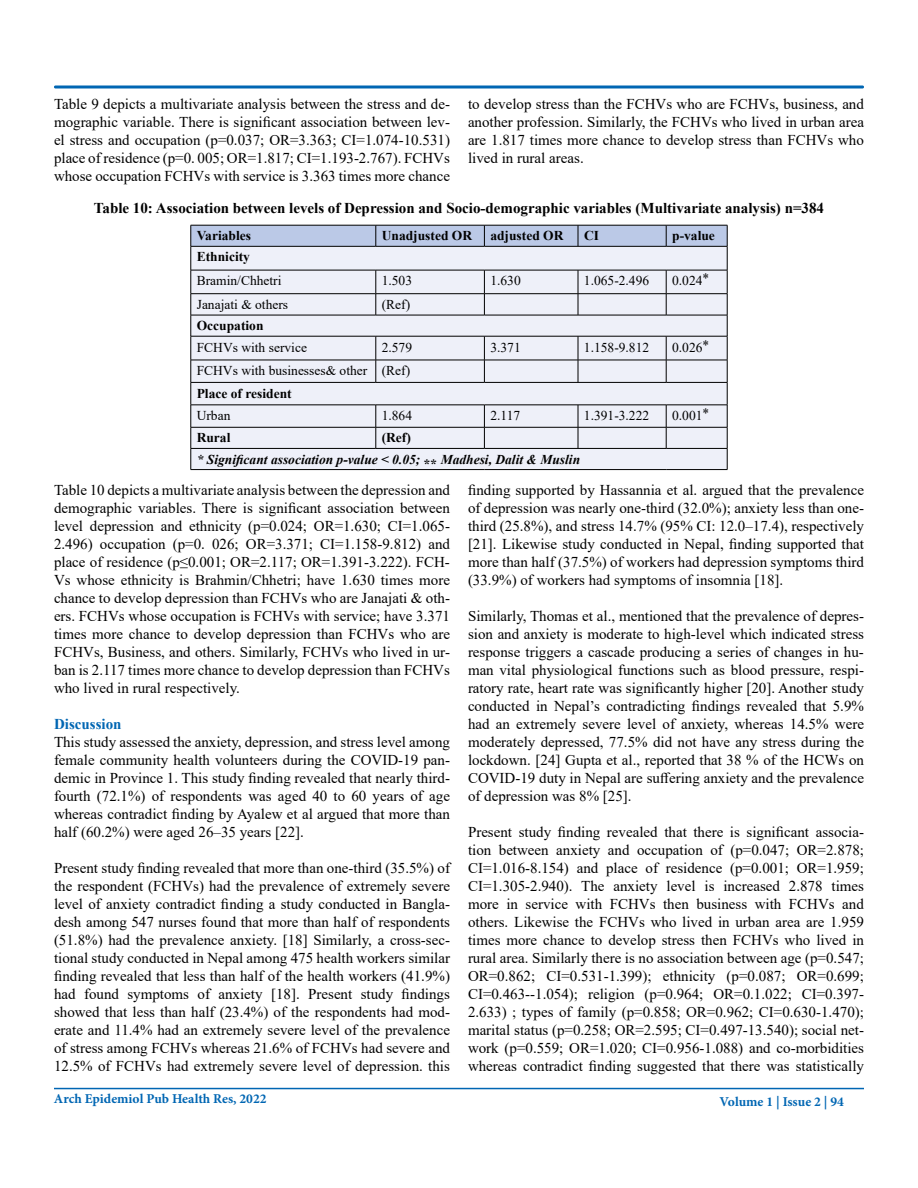
<style>
.page{position:relative;width:918px;height:1188px;background:#fff}
.page>*{position:absolute;margin:0;border:0;box-sizing:border-box;transform-origin:0 0}
.t1{font:15px/18px "Times New Roman";color:#000;text-align:justify}
.t2{font:700 15px "Times New Roman";color:#000}
.t3{font:700 15px "Times New Roman";color:#0066b3}
.t4{font:13.5px "Times New Roman";color:#000}
.t5{font:700 13.5px "Times New Roman";color:#000}
.t6{font:italic 700 13.5px "Times New Roman";color:#000}
.t7{font:700 13.5px "Minion Pro";color:#0066b3}
</style>
<div class="page">
<hr style="left:54px;top:1088px;width:810px;height:1px;background:#0066b3">
<div style="left:54px;top:86px;width:810px;height:2px;border:2px solid #0066b3"></div>
<svg style="left:191px;top:225px;width:537px;height:244px;background:#dde0ea"></svg>
<hr style="left:191px;top:469px;width:185px;height:1px;background:#000">
<hr style="left:376px;top:469px;width:108px;height:1px;background:#000">
<hr style="left:484px;top:469px;width:94px;height:1px;background:#000">
<hr style="left:578px;top:469px;width:88px;height:1px;background:#000">
<hr style="left:666px;top:469px;width:61px;height:1px;background:#000">
<p class="t1" style="left:54px;top:95px;width:398px">Table 9 depicts a multivariate analysis between the stress and de&shy;mographic variable. There is significant association between lev&shy;el stress and occupation (p=0.037; OR=3.363; CI=1.074-10.531) place of residence (p=0. 005; OR=1.817; CI=1.193-2.767). FCHVs whose occupation FCHVs with service is 3.363 times more chance</p>
<p class="t1" style="left:468px;top:95px;width:398px">to develop stress than the FCHVs who are FCHVs, business, and another profession. Similarly, the FCHVs who lived in urban area are 1.817 times more chance to develop stress than FCHVs who lived in rural areas.</p>
<p class="t2" style="left:94px;top:197px;width:732px">Table 10: Association between levels of Depression and Socio-demographic variables (Multivariate analysis) n=384</p>
<p class="t5" style="left:197px;top:226px;width:56px">Variables</p>
<p class="t5" style="left:382px;top:226px;width:92px">Unadjusted OR</p>
<p class="t5" style="left:490px;top:226px;width:75px">adjusted OR</p>
<p class="t5" style="left:584px;top:226px;width:16px">CI</p>
<p class="t5" style="left:672px;top:226px;width:44px">p-value</p>
<p class="t5" style="left:197px;top:247px;width:55px">Ethnicity</p>
<p class="t4" style="left:197px;top:271px;width:86px">Bramin/Chhetri</p>
<p class="t4" style="left:382px;top:271px;width:32px">1.503</p>
<p class="t4" style="left:490px;top:271px;width:32px">1.630</p>
<p class="t4" style="left:584px;top:271px;width:67px">1.065-2.496</p>
<p class="t4" style="left:672px;top:271px;width:40px">0.024 ⃰</p>
<p class="t4" style="left:197px;top:295px;width:93px">Janajati &amp; others</p>
<p class="t4" style="left:382px;top:295px;width:30px">(Ref)</p>
<p class="t5" style="left:197px;top:316px;width:68px">Occupation</p>
<p class="t4" style="left:197px;top:338px;width:112px">FCHVs with service</p>
<p class="t4" style="left:382px;top:338px;width:32px">2.579</p>
<p class="t4" style="left:490px;top:338px;width:32px">3.371</p>
<p class="t4" style="left:584px;top:338px;width:67px">1.158-9.812</p>
<p class="t4" style="left:672px;top:338px;width:40px">0.026 ⃰</p>
<p class="t4" style="left:197px;top:361px;width:215px">FCHVs with businesses&amp; other (Ref)</p>
<p class="t5" style="left:197px;top:383px;width:96px">Place of resident</p>
<p class="t4" style="left:197px;top:406px;width:35px">Urban</p>
<p class="t4" style="left:382px;top:406px;width:32px">1.864</p>
<p class="t4" style="left:490px;top:406px;width:31px">2.117</p>
<p class="t4" style="left:584px;top:406px;width:67px">1.391-3.222</p>
<p class="t4" style="left:672px;top:406px;width:40px">0.001 ⃰</p>
<p class="t5" style="left:197px;top:428px;width:35px">Rural</p>
<p class="t5" style="left:382px;top:428px;width:31px">(Ref)</p>
<p class="t6" style="left:197px;top:450px;width:385px">* Significant association p-value &lt; 0.05; ⁎⁎ Madhesi, Dalit &amp; Muslin</p>
<p class="t1" style="left:54px;top:480px;width:398px">Table 10 depicts a multivariate analysis between the depression and demographic variables. There is significant association between level depression and ethnicity (p=0.024; OR=1.630; CI=1.065- 2.496) occupation (p=0. 026; OR=3.371; CI=1.158-9.812) and place of residence (p≤0.001; OR=2.117; OR=1.391-3.222). FCH-Vs whose ethnicity is Brahmin/Chhetri; have 1.630 times more chance to develop depression than FCHVs who are Janajati &amp; oth&shy;ers. FCHVs whose occupation is FCHVs with service; have 3.371 times more chance to develop depression than FCHVs who are FCHVs, Business, and others. Similarly, FCHVs who lived in ur&shy;ban is 2.117 times more chance to develop depression than FCHVs who lived in rural respectively.</p>
<p class="t3" style="left:54px;top:713px;width:69px">Discussion</p>
<p class="t1" style="left:54px;top:732px;width:398px">This study assessed the anxiety, depression, and stress level among female community health volunteers during the COVID-19 pan&shy;demic in Province 1. This study finding revealed that nearly third&shy;fourth (72.1%) of respondents was aged 40 to 60 years of age whereas contradict finding by Ayalew et al argued that more than half (60.2%) were aged 26–35 years [22].</p>
<p class="t1" style="left:54px;top:858px;width:398px">Present study finding revealed that more than one-third (35.5%) of the respondent (FCHVs) had the prevalence of extremely severe level of anxiety contradict finding a study conducted in Bangla&shy;desh among 547 nurses found that more than half of respondents (51.8%) had the prevalence anxiety. [18] Similarly, a cross-sec&shy;tional study conducted in Nepal among 475 health workers similar finding revealed that less than half of the health workers (41.9%) had found symptoms of anxiety [18]. Present study findings showed that less than half (23.4%) of the respondents had mod&shy;erate and 11.4% had an extremely severe level of the prevalence of stress among FCHVs whereas 21.6% of FCHVs had severe and 12.5% of FCHVs had extremely severe level of depression. this</p>
<p class="t1" style="left:468px;top:480px;width:398px">finding supported by Hassannia et al. argued that the prevalence of depression was nearly one-third (32.0%); anxiety less than one&shy;third (25.8%), and stress 14.7% (95% CI: 12.0–17.4), respectively [21]. Likewise study conducted in Nepal, finding supported that more than half (37.5%) of workers had depression symptoms third (33.9%) of workers had symptoms of insomnia [18].</p>
<p class="t1" style="left:468px;top:606px;width:398px">Similarly, Thomas et al., mentioned that the prevalence of depres&shy;sion and anxiety is moderate to high-level which indicated stress response triggers a cascade producing a series of changes in hu&shy;man vital physiological functions such as blood pressure, respi&shy;ratory rate, heart rate was significantly higher [20]. Another study conducted in Nepal’s contradicting findings revealed that 5.9% had an extremely severe level of anxiety, whereas 14.5% were moderately depressed, 77.5% did not have any stress during the lockdown. [24] Gupta et al., reported that 38 % of the HCWs on COVID-19 duty in Nepal are suffering anxiety and the prevalence of depression was 8% [25].</p>
<p class="t1" style="left:468px;top:822px;width:398px">Present study finding revealed that there is significant associa&shy;tion between anxiety and occupation of (p=0.047; OR=2.878; CI=1.016-8.154) and place of residence (p=0.001; OR=1.959; CI=1.305-2.940). The anxiety level is increased 2.878 times more in service with FCHVs then business with FCHVs and others. Likewise the FCHVs who lived in urban area are 1.959 times more chance to develop stress then FCHVs who lived in rural area. Similarly there is no association between age (p=0.547; OR=0.862; CI=0.531-1.399); ethnicity (p=0.087; OR=0.699; CI=0.463--1.054); religion (p=0.964; OR=0.1.022; CI=0.397- 2.633) ; types of family (p=0.858; OR=0.962; CI=0.630-1.470); marital status (p=0.258; OR=2.595; CI=0.497-13.540); social net&shy;work (p=0.559; OR=1.020; CI=0.956-1.088) and co-morbidities whereas contradict finding suggested that there was statistically</p>
<p class="t7" style="left:54px;top:1089px;width:214px">Arch Epidemiol Pub Health Res, 2022</p>
<p class="t7" style="left:720px;top:1092px;width:126px">Volume 1 | Issue 2 | 94</p>
</div>
